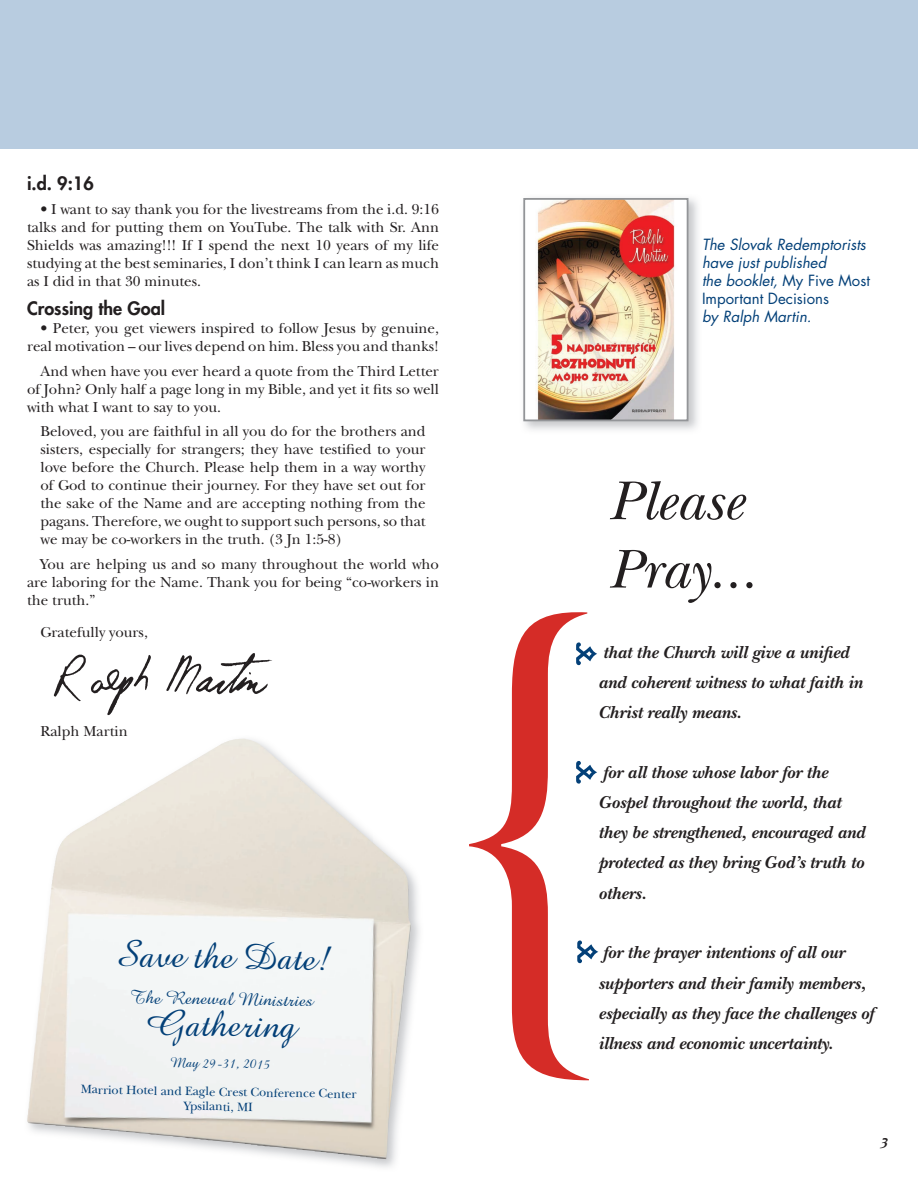
<style>
.page{position:relative;width:918px;height:1188px;background:#fff}
.page>*{position:absolute;margin:0;border:0;box-sizing:border-box;transform-origin:0 0}
.t1{font:562.5px "New Baskerville";color:#d52c27}
.t2{font:italic 57px/68.4px "New Baskerville";color:#231f20}
.t3{font:37.95px "Amazone BT";color:#034078}
.t4{font:19.05px "Amazone BT";color:#034078}
.t5{font:italic 700 18px/30px "New Baskerville";color:#231f20}
.t6{font:800 18px "Futura";color:#231f20}
.t7{font:15px/18px "New Baskerville";color:#231f20;text-align:justify}
.t8{font:italic 15px/18px "Futura";color:#034078}
.t9{font:italic 700 15px "New Baskerville";color:#231f20}
.t10{font:14.7px "Amazone BT";color:#034078}
.t11{font:12.6px/14.7px "New Baskerville";color:#034078;text-align:center}
.s1{font-style:normal}
</style>
<div class="page">
<div style="left:0;top:0;width:918px;height:148px;background:#b8cce0"></div>
<img style="left:523px;top:198px;width:175px;height:232px">
<img style="left:526px;top:201px;width:159px;height:217px">
<div style="left:523px;top:198px;width:165px;height:223px;border:2px solid #939598"></div>
<img style="left:27px;top:738px;width:393px;height:430px">
<img style="left:173px;top:739px;width:64px;height:33px">
<svg style="left:54px;top:653px;width:218px;height:62px"></svg>
<p class="t6" style="left:27px;top:172px;width:68px">i.d. 9:16</p>
<p class="t7" style="left:27px;top:201px;width:414px;text-indent:14px">• I want to say thank you for the livestreams from the i.d. 9:16 talks and for putting them on YouTube. The talk with Sr. Ann Shields was amazing!!! If I spend the next 10 years of my life studying at the best seminaries, I don’t think I can learn as much as I did in that 30 minutes.</p>
<p class="t6" style="left:27px;top:297px;width:140px">Crossing the Goal</p>
<p class="t7" style="left:27px;top:319px;width:414px;text-align:right">• Peter, you get viewers inspired to follow Jesus by genuine, real motivation – our lives depend on him. Bless you and thanks!</p>
<p class="t7" style="left:27px;top:362px;width:414px;text-indent:14px">And when have you ever heard a quote from the Third Letter of John? Only half a page long in my Bible, and yet it fits so well with what I want to say to you.</p>
<p class="t7" style="left:40px;top:423px;width:387px">Beloved, you are faithful in all you do for the brothers and sisters, especially for strangers; they have testified to your love before the Church. Please help them in a way worthy of God to continue their journey. For they have set out for the sake of the Name and are accepting nothing from the pagans. Therefore, we ought to support such persons, so that we may be co-workers in the truth. (3 Jn 1:5-8)</p>
<p class="t7" style="left:27px;top:555px;width:414px;text-indent:14px">You are helping us and so many throughout the world who are laboring for the Name. Thank you for being “co-workers in the truth.”</p>
<p class="t7" style="left:40px;top:623px;width:109px">Gratefully yours,</p>
<p class="t7" style="left:40px;top:722px;width:89px">Ralph Martin</p>
<h3 class="t3" style="left:115px;top:932px;width:216px;rotate:1deg">Save the Date!</h3>
<p class="t4" style="left:130px;top:986px;width:185px;rotate:1deg">The Renewal Ministries</p>
<h3 class="t3" style="left:146px;top:1001px;width:153px;rotate:1deg">Gathering</h3>
<p class="t10" style="left:170px;top:1054px;width:102px;rotate:1deg">May 29-31, 2015</p>
<p class="t11" style="left:81px;top:1082px;width:277px;rotate:1deg">Marriot Hotel and Eagle Crest Conference Center<br>Ypsilanti, MI</p>
<p class="t8" style="left:702px;top:236px;width:169px">The Slovak Redemptorists have just published<br>the booklet, <span class="s1">My Five Most<br>Important Decisions</span></p>
<p class="t8" style="left:702px;top:308px;width:111px">by Ralph Martin.</p>
<h1 class="t1" style="left:449px;top:486px;width:159px">{</h1>
<h2 class="t2" style="left:609px;top:467px;width:149px">Please<br>Pray...</h2>
<p class="t5" style="left:598px;top:638px;width:266px">that the Church will give a unified and coherent witness to what faith in<br>Christ really means.</p>
<p class="t5" style="left:598px;top:758px;width:268px">for all those whose labor for the<br>Gospel throughout the world, that they be strengthened, encouraged and protected as they bring God’s truth to others.</p>
<p class="t5" style="left:598px;top:938px;width:277px">for the prayer intentions of all our supporters and their family members, especially as they face the challenges of illness and economic uncertainty.</p>
<p class="t9" style="left:880px;top:1134px;width:9px">3</p>
</div>
